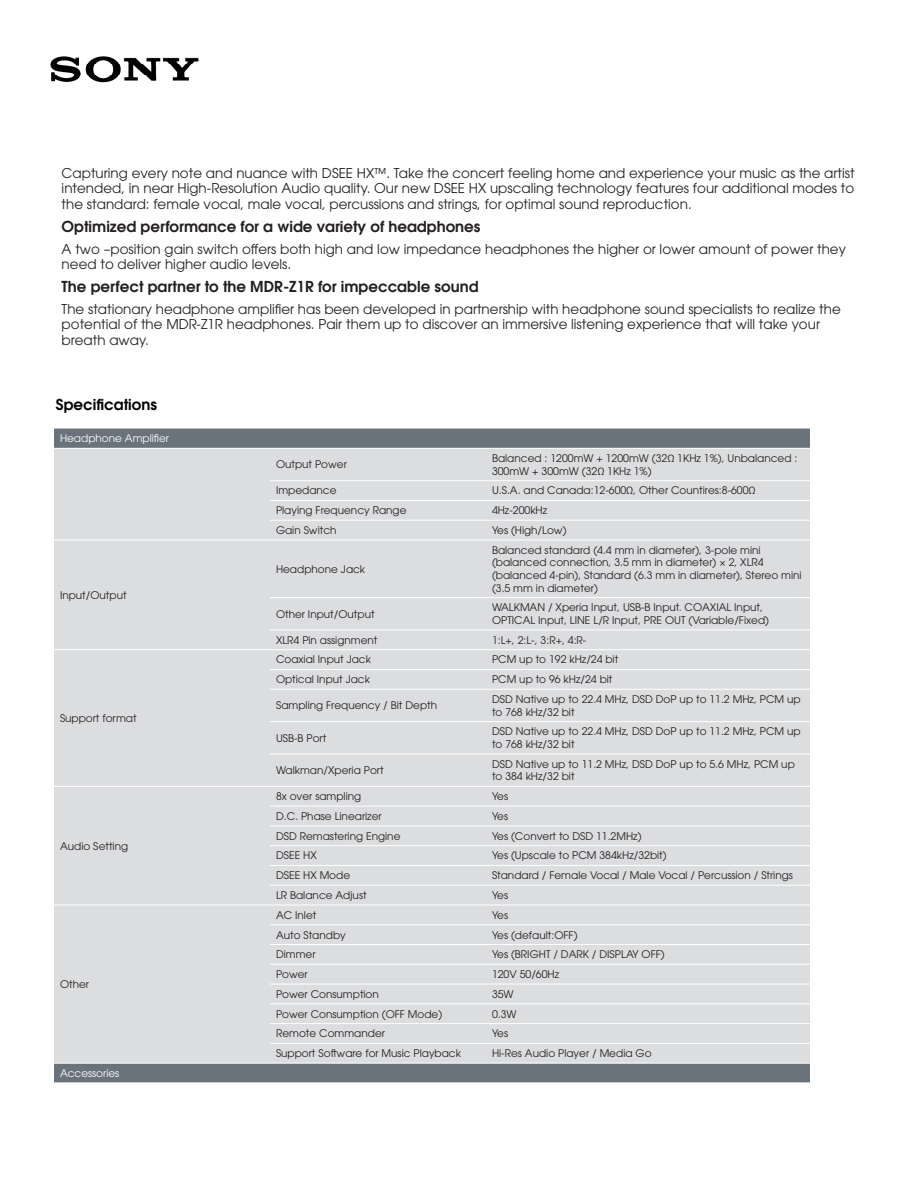
<style>
.page{position:relative;width:918px;height:1188px;background:#fff}
.page>*{position:absolute;margin:0;border:0;box-sizing:border-box;transform-origin:0 0}
.KeyFeatureTableHeade{font:600 15px "ITC Avant Garde Std";color:#231f20}
.t1{font:600 15px "ITC Avant Garde Std";color:#000002}
.KeyFeatureTableDescr{font:13.5px/15.3px "ITC Avant Garde Std";color:#231f20}
._7pointFont{font:10.5px/12.6px "ITC Avant Garde Std";color:#231f20}
._7ptWhiteFont{font:10.5px "ITC Avant Garde Std";color:#fff}
</style>
<div class="page">
<img style="left:50px;top:56px;width:149px;height:27px">
<div style="left:54px;top:429px;width:756px;height:654px;background:#6a737b"></div>
<div style="left:54px;top:449px;width:756px;height:614px;background:#dcdddf"></div>
<hr style="left:54px;top:448px;width:216px;height:1px;background:#fff">
<hr style="left:270px;top:448px;width:216px;height:1px;background:#fff">
<hr style="left:486px;top:448px;width:324px;height:1px;background:#fff">
<hr style="left:270px;top:480px;width:216px;height:1px;background:#fff">
<hr style="left:486px;top:480px;width:324px;height:1px;background:#fff">
<hr style="left:270px;top:500px;width:216px;height:1px;background:#fff">
<hr style="left:486px;top:500px;width:324px;height:1px;background:#fff">
<hr style="left:270px;top:520px;width:216px;height:1px;background:#fff">
<hr style="left:486px;top:520px;width:324px;height:1px;background:#fff">
<hr style="left:54px;top:540px;width:216px;height:1px;background:#fff">
<hr style="left:270px;top:540px;width:216px;height:1px;background:#fff">
<hr style="left:486px;top:540px;width:324px;height:1px;background:#fff">
<hr style="left:270px;top:597px;width:216px;height:1px;background:#fff">
<hr style="left:486px;top:597px;width:324px;height:1px;background:#fff">
<hr style="left:270px;top:630px;width:216px;height:1px;background:#fff">
<hr style="left:486px;top:630px;width:324px;height:1px;background:#fff">
<hr style="left:54px;top:649px;width:216px;height:1px;background:#fff">
<hr style="left:270px;top:649px;width:216px;height:1px;background:#fff">
<hr style="left:486px;top:649px;width:324px;height:1px;background:#fff">
<hr style="left:270px;top:669px;width:216px;height:1px;background:#fff">
<hr style="left:486px;top:669px;width:324px;height:1px;background:#fff">
<hr style="left:270px;top:689px;width:216px;height:1px;background:#fff">
<hr style="left:486px;top:689px;width:324px;height:1px;background:#fff">
<hr style="left:270px;top:721px;width:216px;height:1px;background:#fff">
<hr style="left:486px;top:721px;width:324px;height:1px;background:#fff">
<hr style="left:270px;top:754px;width:216px;height:1px;background:#fff">
<hr style="left:486px;top:754px;width:324px;height:1px;background:#fff">
<hr style="left:54px;top:786px;width:216px;height:1px;background:#fff">
<hr style="left:270px;top:786px;width:216px;height:1px;background:#fff">
<hr style="left:486px;top:786px;width:324px;height:1px;background:#fff">
<hr style="left:270px;top:806px;width:216px;height:1px;background:#fff">
<hr style="left:486px;top:806px;width:324px;height:1px;background:#fff">
<hr style="left:270px;top:826px;width:216px;height:1px;background:#fff">
<hr style="left:486px;top:826px;width:324px;height:1px;background:#fff">
<hr style="left:270px;top:845px;width:216px;height:1px;background:#fff">
<hr style="left:486px;top:845px;width:324px;height:1px;background:#fff">
<hr style="left:270px;top:865px;width:216px;height:1px;background:#fff">
<hr style="left:486px;top:865px;width:324px;height:1px;background:#fff">
<hr style="left:270px;top:885px;width:216px;height:1px;background:#fff">
<hr style="left:486px;top:885px;width:324px;height:1px;background:#fff">
<hr style="left:54px;top:905px;width:216px;height:1px;background:#fff">
<hr style="left:270px;top:905px;width:216px;height:1px;background:#fff">
<hr style="left:486px;top:905px;width:324px;height:1px;background:#fff">
<hr style="left:270px;top:924px;width:216px;height:1px;background:#fff">
<hr style="left:486px;top:924px;width:324px;height:1px;background:#fff">
<hr style="left:270px;top:944px;width:216px;height:1px;background:#fff">
<hr style="left:486px;top:944px;width:324px;height:1px;background:#fff">
<hr style="left:270px;top:964px;width:216px;height:1px;background:#fff">
<hr style="left:486px;top:964px;width:324px;height:1px;background:#fff">
<hr style="left:270px;top:984px;width:216px;height:1px;background:#fff">
<hr style="left:486px;top:984px;width:324px;height:1px;background:#fff">
<hr style="left:270px;top:1003px;width:216px;height:1px;background:#fff">
<hr style="left:486px;top:1003px;width:324px;height:1px;background:#fff">
<hr style="left:270px;top:1023px;width:216px;height:1px;background:#fff">
<hr style="left:486px;top:1023px;width:324px;height:1px;background:#fff">
<hr style="left:270px;top:1043px;width:216px;height:1px;background:#fff">
<hr style="left:486px;top:1043px;width:324px;height:1px;background:#fff">
<hr style="left:54px;top:1063px;width:216px;height:1px;background:#fff">
<hr style="left:270px;top:1063px;width:216px;height:1px;background:#fff">
<hr style="left:486px;top:1063px;width:324px;height:1px;background:#fff">
<p class="KeyFeatureTableDescr" style="left:62px;top:165px;width:795px;text-align:justify">Capturing every note and nuance with DSEE HX™. Take the concert feeling home and experience your music as the artist intended, in near High-Resolution Audio quality. Our new DSEE HX upscaling technology features four additional modes to the standard: female vocal, male vocal, percussions and strings, for optimal sound reproduction.</p>
<p class="KeyFeatureTableHeade" style="left:62px;top:216px;width:420px">Optimized performance for a wide variety of headphones</p>
<p class="KeyFeatureTableDescr" style="left:62px;top:241px;width:786px">A two –position gain switch offers both high and low impedance headphones the higher or lower amount of power they need to deliver higher audio levels.</p>
<p class="KeyFeatureTableHeade" style="left:62px;top:277px;width:418px">The perfect partner to the MDR-Z1R for impeccable sound</p>
<p class="KeyFeatureTableDescr" style="left:62px;top:301px;width:781px">The stationary headphone amplifier has been developed in partnership with headphone sound specialists to realize the potential of the MDR-Z1R headphones. Pair them up to discover an immersive listening experience that will take your breath away.</p>
<p class="t1" style="left:56px;top:395px;width:103px">Specifications</p>
<p class="_7ptWhiteFont" style="left:60px;top:432px;width:111px">Headphone Amplifier</p>
<p class="_7pointFont" style="left:60px;top:588px;width:68px">Input/Output</p>
<p class="_7pointFont" style="left:60px;top:712px;width:78px">Support format</p>
<p class="_7pointFont" style="left:60px;top:839px;width:70px">Audio Setting</p>
<p class="_7pointFont" style="left:60px;top:978px;width:31px">Other</p>
<p class="_7ptWhiteFont" style="left:60px;top:1067px;width:61px">Accessories</p>
<p class="_7pointFont" style="left:276px;top:458px;width:72px">Output Power</p>
<p class="_7pointFont" style="left:492px;top:452px;width:307px">Balanced : 1200mW + 1200mW (32Ω 1KHz 1%), Unbalanced :<br>300mW + 300mW (32Ω 1KHz 1%)</p>
<p class="_7pointFont" style="left:276px;top:484px;width:62px">Impedance</p>
<p class="_7pointFont" style="left:492px;top:484px;width:265px">U.S.A. and Canada:12-600Ω, Other Countires:8-600Ω</p>
<p class="_7pointFont" style="left:276px;top:504px;width:132px">Playing Frequency Range</p>
<p class="_7pointFont" style="left:492px;top:504px;width:57px">4Hz-200kHz</p>
<p class="_7pointFont" style="left:276px;top:524px;width:62px">Gain Switch</p>
<p class="_7pointFont" style="left:492px;top:524px;width:76px">Yes (High/Low)</p>
<p class="_7pointFont" style="left:276px;top:562px;width:91px">Headphone Jack</p>
<p class="_7pointFont" style="left:492px;top:543px;width:311px">Balanced standard (4.4 mm in diameter), 3-pole mini (balanced connection, 3.5 mm in diameter) × 2, XLR4 (balanced 4-pin), Standard (6.3 mm in diameter), Stereo mini (3.5 mm in diameter)</p>
<p class="_7pointFont" style="left:276px;top:607px;width:100px">Other Input/Output</p>
<p class="_7pointFont" style="left:492px;top:601px;width:279px">WALKMAN / Xperia Input, USB-B Input. COAXIAL Input,<br>OPTICAL Input, LINE L/R Input, PRE OUT (Variable/Fixed)</p>
<p class="_7pointFont" style="left:276px;top:633px;width:103px">XLR4 Pin assignment</p>
<p class="_7pointFont" style="left:492px;top:633px;width:96px">1:L+, 2:L-, 3:R+, 4:R-</p>
<p class="_7pointFont" style="left:276px;top:653px;width:96px">Coaxial Input Jack</p>
<p class="_7pointFont" style="left:492px;top:653px;width:128px">PCM up to 192 kHz/24 bit</p>
<p class="_7pointFont" style="left:276px;top:673px;width:96px">Optical Input Jack</p>
<p class="_7pointFont" style="left:492px;top:673px;width:122px">PCM up to 96 kHz/24 bit</p>
<p class="_7pointFont" style="left:276px;top:699px;width:163px">Sampling Frequency / Bit Depth</p>
<p class="_7pointFont" style="left:492px;top:693px;width:310px">DSD Native up to 22.4 MHz, DSD DoP up to 11.2 MHz, PCM up to 768 kHz/32 bit</p>
<p class="_7pointFont" style="left:276px;top:731px;width:52px">USB-B Port</p>
<p class="_7pointFont" style="left:492px;top:725px;width:310px">DSD Native up to 22.4 MHz, DSD DoP up to 11.2 MHz, PCM up to 768 kHz/32 bit</p>
<p class="_7pointFont" style="left:276px;top:764px;width:109px">Walkman/Xperia Port</p>
<p class="_7pointFont" style="left:492px;top:757px;width:304px">DSD Native up to 11.2 MHz, DSD DoP up to 5.6 MHz, PCM up to 384 kHz/32 bit</p>
<p class="_7pointFont" style="left:276px;top:790px;width:87px">8x over sampling</p>
<p class="_7pointFont" style="left:492px;top:790px;width:18px">Yes</p>
<p class="_7pointFont" style="left:276px;top:810px;width:107px">D.C. Phase Linearizer</p>
<p class="_7pointFont" style="left:492px;top:810px;width:18px">Yes</p>
<p class="_7pointFont" style="left:276px;top:829px;width:126px">DSD Remastering Engine</p>
<p class="_7pointFont" style="left:492px;top:829px;width:151px">Yes (Convert to DSD 11.2MHz)</p>
<p class="_7pointFont" style="left:276px;top:849px;width:42px">DSEE HX</p>
<p class="_7pointFont" style="left:492px;top:849px;width:176px">Yes (Upscale to PCM 384kHz/32bit)</p>
<p class="_7pointFont" style="left:276px;top:869px;width:76px">DSEE HX Mode</p>
<p class="_7pointFont" style="left:492px;top:869px;width:302px">Standard / Female Vocal / Male Vocal / Percussion / Strings</p>
<p class="_7pointFont" style="left:276px;top:889px;width:92px">LR Balance Adjust</p>
<p class="_7pointFont" style="left:492px;top:889px;width:18px">Yes</p>
<p class="_7pointFont" style="left:276px;top:908px;width:42px">AC Inlet</p>
<p class="_7pointFont" style="left:492px;top:908px;width:18px">Yes</p>
<p class="_7pointFont" style="left:276px;top:928px;width:71px">Auto Standby</p>
<p class="_7pointFont" style="left:492px;top:928px;width:87px">Yes (default:OFF)</p>
<p class="_7pointFont" style="left:276px;top:948px;width:41px">Dimmer</p>
<p class="_7pointFont" style="left:492px;top:948px;width:174px">Yes (BRIGHT / DARK / DISPLAY OFF)</p>
<p class="_7pointFont" style="left:276px;top:968px;width:33px">Power</p>
<p class="_7pointFont" style="left:492px;top:968px;width:69px">120V 50/60Hz</p>
<p class="_7pointFont" style="left:276px;top:988px;width:104px">Power Consumption</p>
<p class="_7pointFont" style="left:492px;top:988px;width:23px">35W</p>
<p class="_7pointFont" style="left:276px;top:1007px;width:168px">Power Consumption (OFF Mode)</p>
<p class="_7pointFont" style="left:492px;top:1007px;width:26px">0.3W</p>
<p class="_7pointFont" style="left:276px;top:1027px;width:111px">Remote Commander</p>
<p class="_7pointFont" style="left:492px;top:1027px;width:18px">Yes</p>
<p class="_7pointFont" style="left:276px;top:1047px;width:187px">Support Software for Music Playback</p>
<p class="_7pointFont" style="left:492px;top:1047px;width:161px">Hi-Res Audio Player / Media Go</p>
</div>
